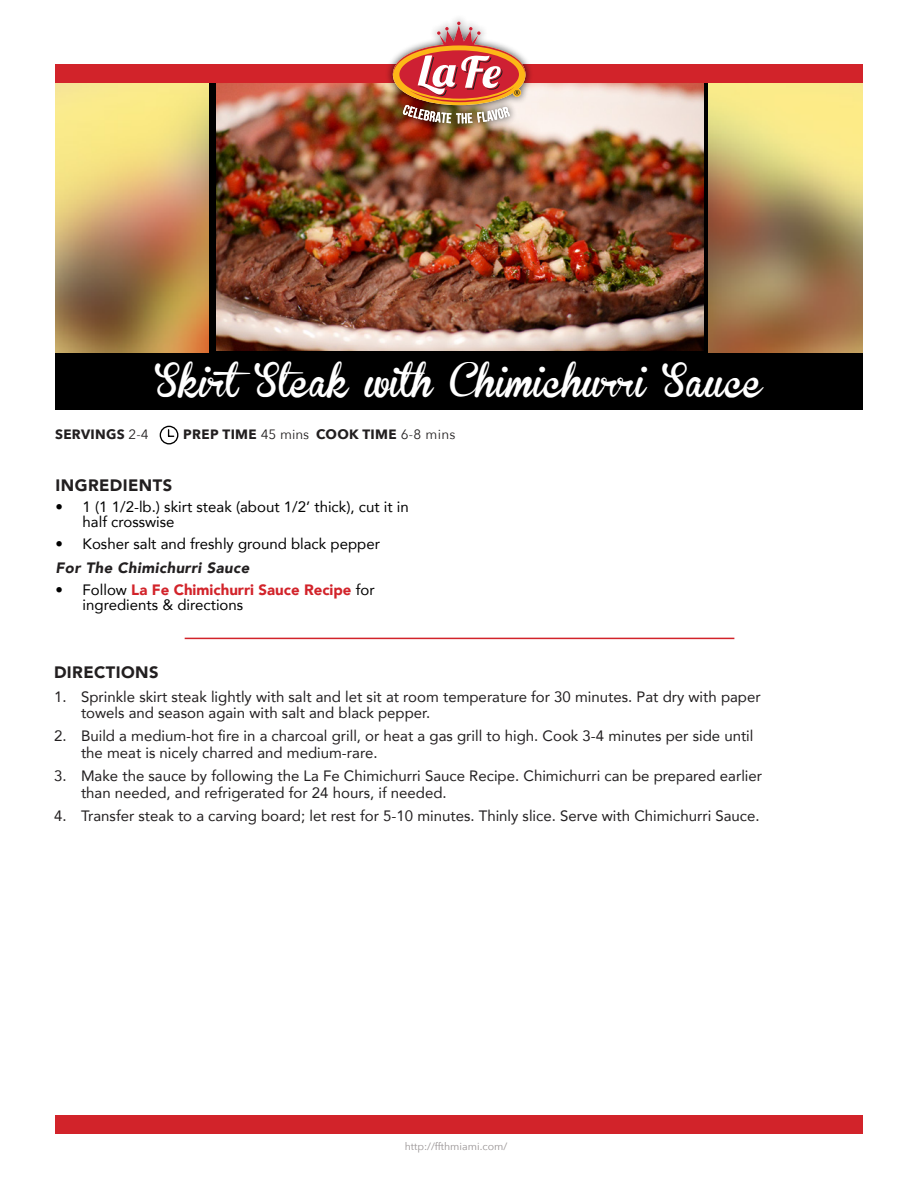
<style>
.page{position:relative;width:918px;height:1188px;background:#fff}
.page>*{position:absolute;margin:0;border:0;box-sizing:border-box;transform-origin:0 0}
.t1{font:33px "Brannboll Fet";color:#fff}
.t2{font:900 16.5px "Avenir";letter-spacing:.025em;color:#221f20}
.t3{font:15px/16.5px "Avenir";color:#221f20}
.t4{font:15px/15px "Avenir";color:#000}
.t5{font:italic 900 15px "Avenir";letter-spacing:.025em;color:#221f20}
.t6{font:700 13.5px "Avenir Next";letter-spacing:.025em;color:#221f20}
.t7{font:10.5px "Avenir Next";color:#979293}
.s1{font-weight:400}
.s2{font-weight:900;color:#d2232a}
</style>
<div class="page">
<img style="left:55px;top:83px;width:808px;height:270px">
<div style="left:55px;top:353px;width:808px;height:57px;background:#000"></div>
<svg style="left:210px;top:83px;width:498px;height:270px;background:#181210"></svg>
<hr style="left:185px;top:638px;width:549px;height:1px;background:#d2232a">
<svg style="left:159px;top:425px;width:20px;height:20px"></svg>
<img style="left:216px;top:83px;width:487px;height:267px">
<div style="left:55px;top:65px;width:808px;height:18px;background:#d2232a"></div>
<div style="left:55px;top:1116px;width:808px;height:18px;background:#d2232a"></div>
<div style="left:385px;top:14px;width:149px;height:117px;background:#000;opacity:.75"></div>
<img style="left:393px;top:22px;width:132px;height:101px">
<h1 class="t1" style="left:155px;top:365px;width:609px">SkirtSteak with Chimichurri Sauce</h1>
<p class="t6" style="left:55px;top:423px;width:95px">SERVINGS <span class="s1">2-4</span></p>
<p class="t6" style="left:183px;top:423px;width:274px">PREP TIME <span class="s1">45 mins</span> COOK TIME <span class="s1">6-8 mins</span></p>
<p class="t2" style="left:56px;top:471px;width:118px">INGREDIENTS</p>
<p class="t4" style="left:83px;top:499px;width:328px;text-indent:-27px">• 1 (1 1/2-lb.) skirt steak (about 1/2’ thick), cut it in half crosswise</p>
<p class="t4" style="left:56px;top:536px;width:326px">• Kosher salt and freshly ground black pepper</p>
<p class="t5" style="left:56px;top:555px;width:195px">For The Chimichurri Sauce</p>
<p class="t4" style="left:83px;top:582px;width:294px;text-indent:-27px">• Follow <span class="s2">La Fe Chimichurri Sauce Recipe</span> for ingredients &amp; directions</p>
<p class="t2" style="left:54px;top:658px;width:106px">DIRECTIONS</p>
<p class="t3" style="left:81px;top:688px;width:681px;text-indent:-27px">1. Sprinkle skirt steak lightly with salt and let sit at room temperature for 30 minutes. Pat dry with paper towels and season again with salt and black pepper.</p>
<p class="t3" style="left:81px;top:727px;width:674px;text-indent:-27px">2. Build a medium-hot fire in a charcoal grill, or heat a gas grill to high. Cook 3-4 minutes per side until the meat is nicely charred and medium-rare.</p>
<p class="t3" style="left:81px;top:767px;width:683px;text-indent:-27px">3. Make the sauce by following the La Fe Chimichurri Sauce Recipe. Chimichurri can be prepared earlier than needed, and refrigerated for 24 hours, if needed.</p>
<p class="t3" style="left:54px;top:807px;width:707px">4. Transfer steak to a carving board; let rest for 5-10 minutes. Thinly slice. Serve with Chimichurri Sauce.</p>
<p class="t7" style="left:405px;top:1137px;width:104px">http://ffthmiami.com/</p>
</div>
